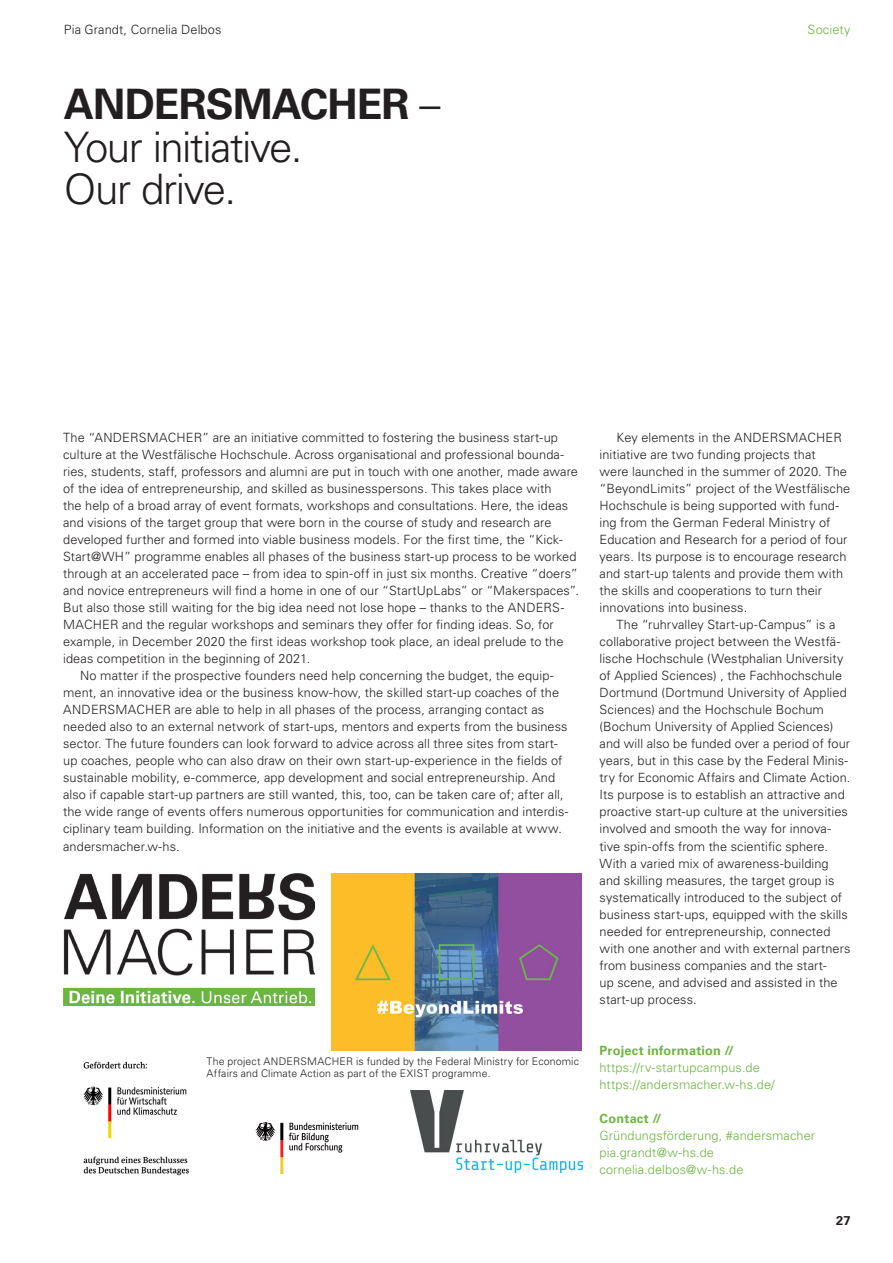
<style>
.page{position:relative;width:893px;height:1263px;background:#fff}
.page>*{position:absolute;margin:0;border:0;box-sizing:border-box;transform-origin:0 0}
.Überschrift{font:300 42px/42.5px "Univers LT Std";letter-spacing:-.035em;color:#231f20}
.Fließtext{font:300 12.75px/17px "Univers LT Std";letter-spacing:.005em;color:#231f20}
._7_grün{font:300 12.75px "Univers LT Std";letter-spacing:.01em;color:#6cb640}
._7_grün_bold{font:700 12.75px "Univers LT Std";letter-spacing:.02em;color:#6cb640}
.Kopfzeile_re_innen{font:300 12.75px "Univers LT Std";letter-spacing:.01em;color:#231f20}
.Kopfzeile_re_außen{font:300 12.75px "Univers LT Std";letter-spacing:.01em;color:#6cb640}
.t1{font:700 12.75px "Univers LT Std";color:#231f20}
.BU_und_Infotext{font:300 10.5px/12px "Univers LT Std";letter-spacing:.015em;color:#231f20}
.s1{font-weight:700}
</style>
<div class="page">
<img style="left:63px;top:874px;width:251px;height:132px">
<img style="left:332px;top:874px;width:249px;height:176px">
<img style="left:83px;top:1061px;width:106px;height:115px">
<img style="left:255px;top:1122px;width:104px;height:52px">
<img style="left:410px;top:1090px;width:173px;height:83px">
<p class="Kopfzeile_re_innen" style="left:64px;top:22px;width:159px">Pia Grandt, Cornelia Delbos</p>
<p class="Kopfzeile_re_außen" style="left:808px;top:22px;width:44px">Society</p>
<p class="Überschrift" style="left:64px;top:83px;width:378px"><span class="s1">ANDERSMACHER</span> –<br>Your initiative.</p>
<p class="Überschrift" style="left:64px;top:168px;width:174px">Our drive.</p>
<p class="Fließtext" style="left:63px;top:429px;width:517px">The “ANDERSMACHER” are an initiative committed to fostering the business start-up culture at the Westfälische Hochschule. Across organisational and professional bounda&shy;ries, students, staff, professors and alumni are put in touch with one another, made aware of the idea of entrepreneurship, and skilled as businesspersons. This takes place with<br>the help of a broad array of event formats, workshops and consultations. Here, the ideas and visions of the target group that were born in the course of study and research are developed further and formed into viable business models. For the first time, the “Kick-Start@WH” programme enables all phases of the business start-up process to be worked through at an accelerated pace – from idea to spin-off in just six months. Creative “doers” and novice entrepreneurs will find a home in one of our “StartUpLabs” or “Makerspaces”.<br>But also those still waiting for the big idea need not lose hope – thanks to the ANDERS-MACHER and the regular workshops and seminars they offer for finding ideas. So, for example, in December 2020 the first ideas workshop took place, an ideal prelude to the ideas competition in the beginning of 2021.</p>
<p class="Fließtext" style="left:63px;top:667px;width:507px;text-indent:17px">No matter if the prospective founders need help concerning the budget, the equip&shy;ment, an innovative idea or the business know-how, the skilled start-up coaches of the ANDERSMACHER are able to help in all phases of the process, arranging contact as needed also to an external network of start-ups, mentors and experts from the business sector. The future founders can look forward to advice across all three sites from start&shy;up coaches, people who can also draw on their own start-up-experience in the fields of sustainable mobility, e-commerce, app development and social entrepreneurship. And also if capable start-up partners are still wanted, this, too, can be taken care of; after all, the wide range of events offers numerous opportunities for communication and interdis&shy;ciplinary team building. Information on the initiative and the events is available at www. andersmacher.w-hs.</p>
<p class="BU_und_Infotext" style="left:207px;top:1055px;width:374px">The project ANDERSMACHER is funded by the Federal Ministry for Economic<br>Affairs and Climate Action as part of the EXIST programme.</p>
<p class="Fließtext" style="left:600px;top:429px;width:252px;text-indent:17px">Key elements in the ANDERSMACHER initiative are two funding projects that<br>were launched in the summer of 2020. The “BeyondLimits” project of the Westfälische Hochschule is being supported with fund&shy;ing from the German Federal Ministry of Education and Research for a period of four years. Its purpose is to encourage research and start-up talents and provide them with the skills and cooperations to turn their innovations into business.</p>
<p class="Fließtext" style="left:600px;top:616px;width:252px;text-indent:17px">The “ruhrvalley Start-up-Campus” is a collaborative project between the Westfä&shy;lische Hochschule (Westphalian University of Applied Sciences) , the Fachhochschule Dortmund (Dortmund University of Applied Sciences) and the Hochschule Bochum (Bochum University of Applied Sciences) and will also be funded over a period of four years, but in this case by the Federal Minis&shy;try for Economic Affairs and Climate Action.<br>Its purpose is to establish an attractive and proactive start-up culture at the universities involved and smooth the way for innova&shy;tive spin-offs from the scientific sphere.<br>With a varied mix of awareness-building and skilling measures, the target group is systematically introduced to the subject of business start-ups, equipped with the skills needed for entrepreneurship, connected with one another and with external partners from business companies and the start-<br>up scene, and advised and assisted in the start-up process.</p>
<p class="_7_grün_bold" style="left:600px;top:1043px;width:136px">Project information //</p>
<p class="_7_grün" style="left:600px;top:1059px;width:162px">https://rv-startupcampus.de</p>
<p class="_7_grün" style="left:600px;top:1076px;width:177px">https://andersmacher.w-hs.de/</p>
<p class="_7_grün_bold" style="left:600px;top:1111px;width:63px">Contact //</p>
<p class="_7_grün" style="left:600px;top:1127px;width:217px">Gründungsförderung, #andersmacher</p>
<p class="_7_grün" style="left:600px;top:1144px;width:116px">pia.grandt@w-hs.de</p>
<p class="_7_grün" style="left:600px;top:1161px;width:145px">cornelia.delbos@w-hs.de</p>
<p class="t1" style="left:836px;top:1213px;width:16px">27</p>
</div>
